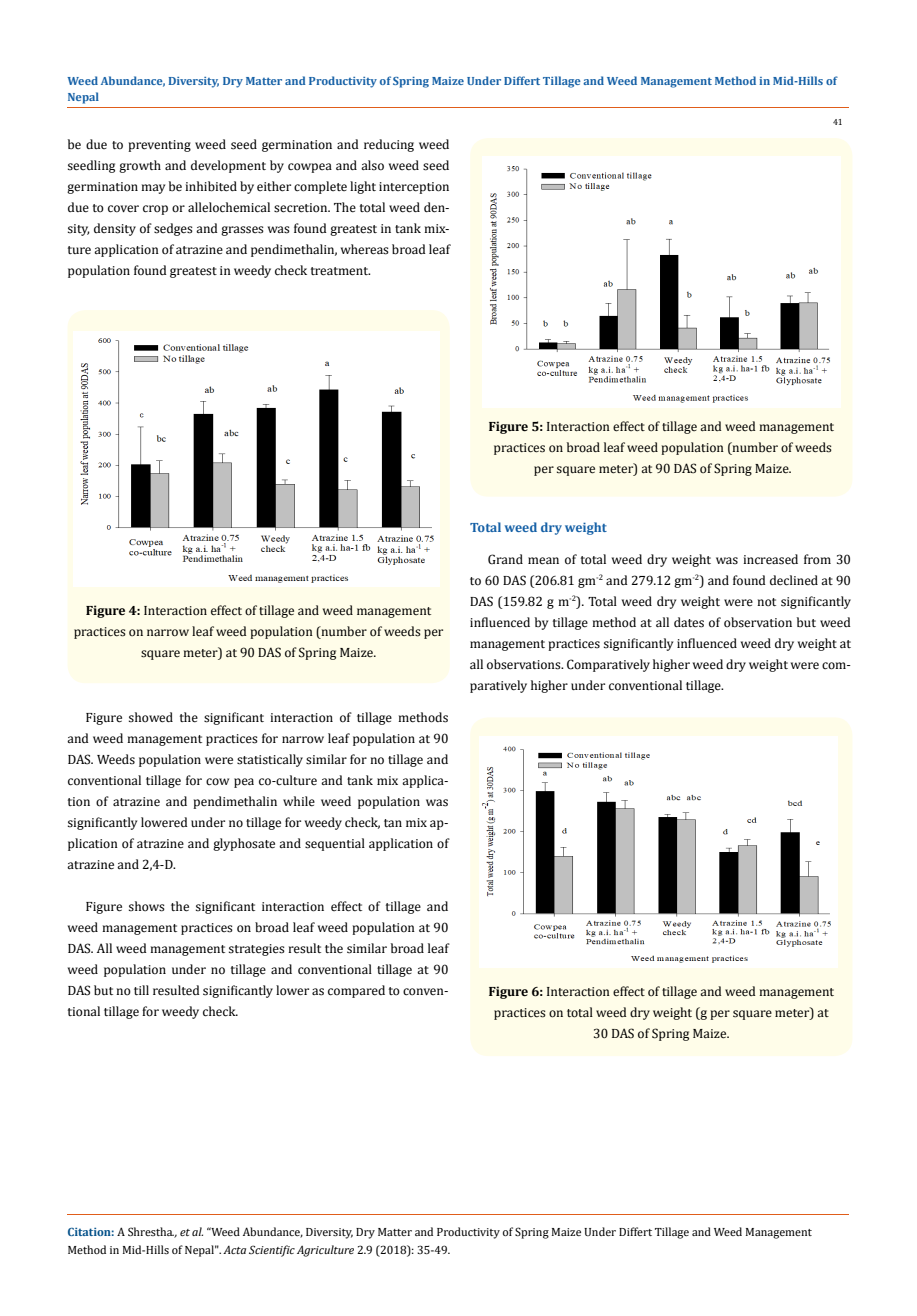
<style>
.page{position:relative;width:917px;height:1316px;background:#fff}
.page>*{position:absolute;margin:0;border:0;box-sizing:border-box;transform-origin:0 0}
.t1{font:13.5px/21px "Cambria";color:#000;text-align:justify}
.t2{font:700 13.5px "Cambria";color:#1560a6}
.t3{font:12px/18px "Cambria";color:#000}
.t4{font:700 12px/16.5px "Cambria";color:#1560a6}
.t5{font:9px "Cambria";color:#000}
.s1{font-weight:700}
.s2{font-weight:700;color:#035089}
.s3{font-style:italic}
</style>
<div class="page">
<hr style="left:67px;top:1214px;width:782px;height:1px;background:#e05d1a">
<hr style="left:67px;top:107px;width:782px;height:1px;background:#e05d1a">
<div style="left:67px;top:310px;width:383px;height:373px;background:#fffde9;border-radius:18px"></div>
<img style="left:73px;top:332px;width:366px;height:255px">
<div style="left:470px;top:138px;width:382px;height:358px;background:#fffde9;border-radius:18px"></div>
<img style="left:482px;top:156px;width:358px;height:251px">
<div style="left:470px;top:717px;width:382px;height:339px;background:#fffde9;border-radius:18px"></div>
<img style="left:480px;top:736px;width:357px;height:231px">
<p class="t4" style="left:67px;top:72px;width:770px">Weed Abundance, Diversity, Dry Matter and Productivity of Spring Maize Under Differt Tillage and Weed Management Method in Mid-Hills of<br>Nepal</p>
<p class="t1" style="left:67px;top:133px;width:384px">be due to preventing weed seed germination and reducing weed seedling growth and development by cowpea and also weed seed germination may be inhibited by either complete light interception due to cover crop or allelochemical secretion. The total weed den&shy;sity, density of sedges and grasses was found greatest in tank mix&shy;ture application of atrazine and pendimethalin, whereas broad leaf population found greatest in weedy check treatment.</p>
<p class="t5" style="left:833px;top:117px;width:11px">41</p>
<p class="t1" style="left:74px;top:600px;width:371px;text-align:center"><span class="s1">Figure 4:</span> Interaction effect of tillage and weed management practices on narrow leaf weed population (number of weeds per square meter) at 90 DAS of Spring Maize.</p>
<p class="t1" style="left:67px;top:706px;width:382px;text-indent:18px">Figure showed the significant interaction of tillage methods and weed management practices for narrow leaf population at 90<br>DAS. Weeds population were statistically similar for no tillage and conventional tillage for cow pea co-culture and tank mix applica&shy;tion of atrazine and pendimethalin while weed population was significantly lowered under no tillage for weedy check, tan mix ap&shy;plication of atrazine and glyphosate and sequential application of atrazine and 2,4-D.</p>
<p class="t1" style="left:67px;top:896px;width:382px;text-indent:18px">Figure shows the significant interaction effect of tillage and weed management practices on broad leaf weed population at 90<br>DAS. All weed management strategies result the similar broad leaf weed population under no tillage and conventional tillage at 90<br>DAS but no till resulted significantly lower as compared to conven&shy;tional tillage for weedy check.</p>
<p class="t1" style="left:488px;top:416px;width:347px;text-align:center"><span class="s1">Figure 5:</span> Interaction effect of tillage and weed management practices on broad leaf weed population (number of weeds per square meter) at 90 DAS of Spring Maize.</p>
<p class="t2" style="left:470px;top:518px;width:138px">Total weed dry weight</p>
<p class="t1" style="left:470px;top:548px;width:382px;text-indent:18px">Grand mean of total weed dry weight was increased from 30 to 60 DAS (206.81 gm<sup>-2</sup> and 279.12 gm<sup>-2</sup>) and found declined at 90<br>DAS (159.82 g m<sup>-2</sup>). Total weed dry weight were not significantly influenced by tillage method at all dates of observation but weed management practices significantly influenced weed dry weight at all observations. Comparatively higher weed dry weight were com&shy;paratively higher under conventional tillage.</p>
<p class="t1" style="left:488px;top:980px;width:347px;text-align:center"><span class="s1">Figure 6:</span> Interaction effect of tillage and weed management practices on total weed dry weight (g per square meter) at<br>30 DAS of Spring Maize.</p>
<p class="t3" style="left:67px;top:1222px;width:745px"><span class="s2">Citation:</span> A Shrestha<span class="s3">., et al.</span> “Weed Abundance, Diversity, Dry Matter and Productivity of Spring Maize Under Differt Tillage and Weed Management<br>Method in Mid-Hills of Nepal". <span class="s3">Acta Scientific Agriculture</span> 2.9 (2018): 35-49.</p>
</div>
